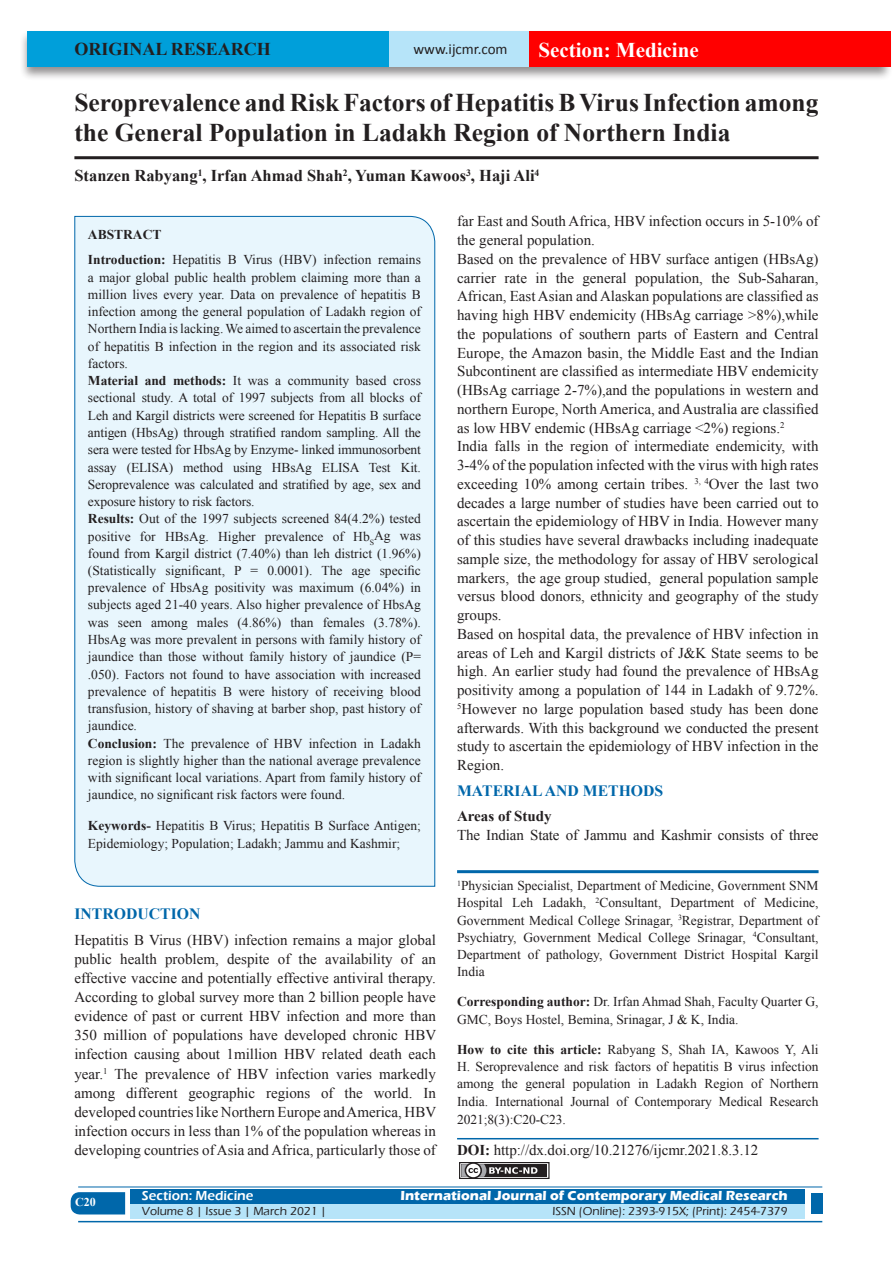
<style>
.page{position:relative;width:893px;height:1263px;background:#fff}
.page>*{position:absolute;margin:0;border:0;box-sizing:border-box;transform-origin:0 0}
.A_Title_New{font:700 25.5px/30px "Times New Roman";color:#231f20}
.t1{font:700 21px "Times New Roman";color:#fff}
.AT_new{font:700 18px "Times New Roman";color:#231f20}
.AU-New{font:700 16.5px "Times New Roman";color:#231f20}
.t2{font:700 15.75px "Times New Roman";color:#0067aa}
.TX_New{font:15px/18.8px "Times New Roman";color:#231f20;text-align:justify}
.t3{font:15px "Calibri";color:#231f20}
.TX_New-2{font:700 15px "Times New Roman";color:#231f20}
.Affi_New{font:13.5px/17.2px "Times New Roman";color:#231f20}
.HTC_new{font:13.5px/17.7px "Times New Roman";letter-spacing:-.005em;color:#231f20;text-align:justify}
.Corresponding{font:13.5px/17.2px "Times New Roman";color:#231f20}
.t4{font:700 13.5px "Eras ITC";color:#fff}
.t5{font:600 13.5px "Eras ITC";color:#fff}
.t6{font:500 12px "Eras ITC";color:#231f20}
.t7{font:700 12px "Times New Roman";color:#fff}
.s1{font-weight:700}
</style>
<div class="page">
<div style="left:19px;top:29px;width:874px;height:52px;background:#231f20;opacity:.5"></div>
<div style="left:28px;top:31px;width:857px;height:35px;background:#b6e4f9"></div>
<div style="left:28px;top:31px;width:361px;height:35px;background:#009fda"></div>
<div style="left:530px;top:31px;width:361px;height:35px;background:#f00"></div>
<div style="left:459px;top:1162px;width:91px;height:17px;border:1px solid #231f20"></div>
<div style="left:461px;top:1164px;width:86px;height:13px;background:#231f20"></div>
<svg style="left:461px;top:1162px;width:76px;height:17px"></svg>
<svg style="left:71px;top:1192px;width:54px;height:22px"></svg>
<div style="left:130px;top:1189px;width:674px;height:15px;background:#0067aa"></div>
<div style="left:130px;top:1204px;width:674px;height:15px;background:#b6e4f9"></div>
<hr style="left:78px;top:1186px;width:744px;height:1px;background:#0067aa">
<hr style="left:78px;top:1221px;width:744px;height:1px;background:#0067aa">
<div style="left:811px;top:1193px;width:11px;height:21px;background:#0067aa"></div>
<hr style="left:74px;top:156px;width:745px;height:3px;background:#231f20">
<div style="left:74px;top:216px;width:361px;height:671px;background:#e8f6fd"></div>
<hr style="left:457px;top:870px;width:362px;height:3px;background:#0067aa">
<hr style="left:457px;top:1138px;width:362px;height:1px;background:#0067aa">
<p class="AT_new" style="left:74px;top:36px;width:198px">ORIGINAL RESEARCH</p>
<p class="t3" style="left:413px;top:40px;width:96px">www.ijcmr.com</p>
<h2 class="t1" style="left:538px;top:35px;width:162px">Section: Medicine</h2>
<p class="A_Title_New" style="left:74px;top:87px;width:746px">Seroprevalence and Risk Factors of Hepatitis B Virus Infection among the General Population in Ladakh Region of Northern India</p>
<p class="AU-New" style="left:74px;top:164px;width:466px">Stanzen Rabyang<sup>1</sup>, Irfan Ahmad Shah<sup>2</sup>, Yuman Kawoos<sup>3</sup>, Haji Ali<sup>4</sup></p>
<p class="Affi_New" style="left:88px;top:221px;width:334px;line-height:25.8px"><span class="s1">ABSTRACT<br>Introduction:</span> Hepatitis B Virus (HBV) infection remains</p>
<p class="Affi_New" style="left:88px;top:268px;width:335px">a major global public health problem claiming more than a million lives every year. Data on prevalence of hepatitis B infection among the general population of Ladakh region of Northern India is lacking. We aimed to ascertain the prevalence of hepatitis B infection in the region and its associated risk factors.<br><span class="s1">Material and methods:</span> It was a community based cross sectional study. A total of 1997 subjects from all blocks of Leh and Kargil districts were screened for Hepatitis B surface antigen (HbsAg) through stratified random sampling. All the sera were tested for HbsAg by Enzyme- linked immunosorbent assay (ELISA) method using HBsAg ELISA Test Kit.<br>Seroprevalence was calculated and stratified by age, sex and exposure history to risk factors.<br><span class="s1">Results:</span> Out of the 1997 subjects screened 84(4.2%) tested positive for HBsAg. Higher prevalence of Hb<sub>S</sub>Ag was found from Kargil district (7.40%) than leh district (1.96%) (Statistically significant, P = 0.0001). The age specific prevalence of HbsAg positivity was maximum (6.04%) in subjects aged 21-40 years. Also higher prevalence of HbsAg was seen among males (4.86%) than females (3.78%).<br>HbsAg was more prevalent in persons with family history of jaundice than those without family history of jaundice (P= .050). Factors not found to have association with increased prevalence of hepatitis B were history of receiving blood transfusion, history of shaving at barber shop, past history of jaundice.<br><span class="s1">Conclusion:</span> The prevalence of HBV infection in Ladakh region is slightly higher than the national average prevalence with significant local variations. Apart from family history of jaundice, no significant risk factors were found.</p>
<p class="Affi_New" style="left:88px;top:816px;width:335px;line-height:18px"><span class="s1">Keywords-</span> Hepatitis B Virus; Hepatitis B Surface Antigen;<br>Epidemiology; Population; Ladakh; Jammu and Kashmir;</p>
<h1 class="t2" style="left:74px;top:903px;width:127px">INTRODUCTION</h1>
<p class="TX_New" style="left:74px;top:930px;width:363px">Hepatitis B Virus (HBV) infection remains a major global public health problem, despite of the availability of an effective vaccine and potentially effective antiviral therapy.<br>According to global survey more than 2 billion people have evidence of past or current HBV infection and more than 350 million of populations have developed chronic HBV infection causing about 1million HBV related death each year.<sup>1</sup> The prevalence of HBV infection varies markedly among different geographic regions of the world. In developed countries like Northern Europe and America, HBV infection occurs in less than 1% of the population whereas in developing countries of Asia and Africa, particularly those of</p>
<p class="TX_New" style="left:457px;top:212px;width:363px">far East and South Africa, HBV infection occurs in 5-10% of the general population.</p>
<p class="TX_New" style="left:457px;top:249px;width:363px">Based on the prevalence of HBV surface antigen (HBsAg) carrier rate in the general population, the Sub-Saharan, African, East Asian and Alaskan populations are classified as having high HBV endemicity (HBsAg carriage &gt;8%),while the populations of southern parts of Eastern and Central Europe, the Amazon basin, the Middle East and the Indian Subcontinent are classified as intermediate HBV endemicity (HBsAg carriage 2-7%),and the populations in western and northern Europe, North America, and Australia are classified as low HBV endemic (HBsAg carriage &lt;2%) regions.<sup>2</sup></p>
<p class="TX_New" style="left:457px;top:437px;width:363px">India falls in the region of intermediate endemicity, with 3-4% of the population infected with the virus with high rates exceeding 10% among certain tribes. <sup>3,</sup> <sup>4</sup>Over the last two decades a large number of studies have been carried out to ascertain the epidemiology of HBV in India. However many of this studies have several drawbacks including inadequate sample size, the methodology for assay of HBV serological markers, the age group studied, general population sample versus blood donors, ethnicity and geography of the study groups.</p>
<p class="TX_New" style="left:457px;top:624px;width:363px">Based on hospital data, the prevalence of HBV infection in areas of Leh and Kargil districts of J&amp;K State seems to be high. An earlier study had found the prevalence of HBsAg positivity among a population of 144 in Ladakh of 9.72%.<br><sup>5</sup>However no large population based study has been done afterwards. With this background we conducted the present study to ascertain the epidemiology of HBV infection in the Region.</p>
<h1 class="t2" style="left:457px;top:780px;width:208px">MATERIAL AND METHODS</h1>
<p class="TX_New-2" style="left:457px;top:806px;width:96px">Areas of Study</p>
<p class="TX_New" style="left:457px;top:825px;width:363px">The Indian State of Jammu and Kashmir consists of three</p>
<p class="Affi_New" style="left:457px;top:877px;width:363px;text-align:justify"><sup>1</sup>Physician Specialist, Department of Medicine, Government SNM Hospital Leh Ladakh, <sup>2</sup>Consultant, Department of Medicine, Government Medical College Srinagar, <sup>3</sup>Registrar, Department of Psychiatry, Government Medical College Srinagar, <sup>4</sup>Consultant, Department of pathology, Government District Hospital Kargil India</p>
<p class="Corresponding" style="left:457px;top:993px;width:363px"><span class="s1">Corresponding author:</span> Dr. Irfan Ahmad Shah, Faculty Quarter G,<br>GMC, Boys Hostel, Bemina, Srinagar, J &amp; K, India.</p>
<p class="HTC_new" style="left:457px;top:1040px;width:363px"><span class="s1">How to cite this article:</span> Rabyang S, Shah IA, Kawoos Y, Ali H. Seroprevalence and risk factors of hepatitis B virus infection among the general population in Ladakh Region of Northern India. International Journal of Contemporary Medical Research 2021;8(3):C20-C23.</p>
<p class="TX_New" style="left:457px;top:1140px;width:303px"><span class="s1">DOI:</span> http://dx.doi.org/10.21276/ijcmr.2021.8.3.12</p>
<h4 class="t7" style="left:75px;top:1194px;width:22px">C20</h4>
<p class="t5" style="left:142px;top:1188px;width:113px">Section: Medicine</p>
<p class="t4" style="left:400px;top:1188px;width:389px">International Journal of Contemporary Medical Research</p>
<p class="t6" style="left:142px;top:1204px;width:186px">Volume 8 | Issue 3 | March 2021 |</p>
<p class="t6" style="left:552px;top:1204px;width:237px">ISSN (Online): 2393-915X; (Print): 2454-7379</p>
</div>
